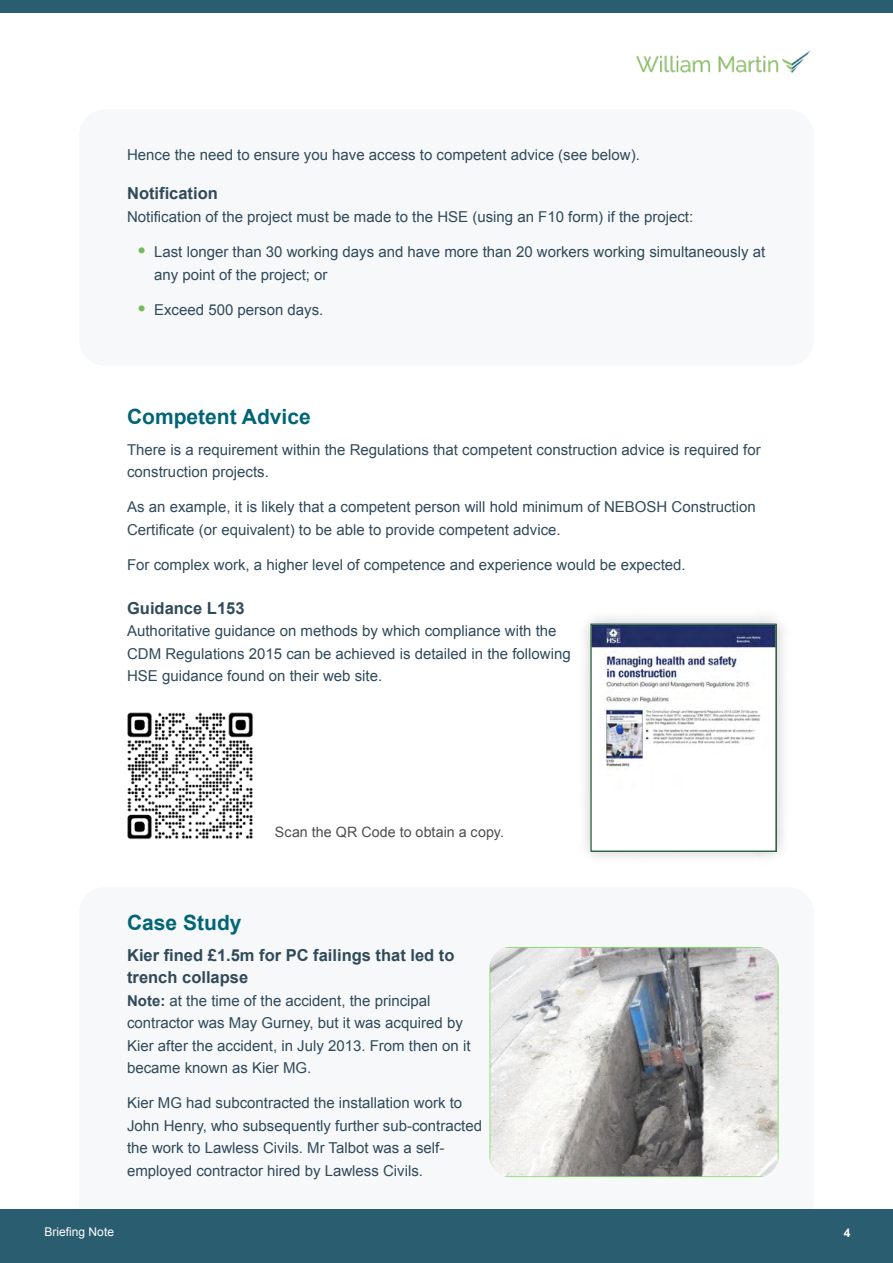
<style>
.page{position:relative;width:893px;height:1263px;background:#fff}
.page>*{position:absolute;margin:0;border:0;box-sizing:border-box;transform-origin:0 0}
.t1{font:700 21px "Arial";color:#026575}
.t2{font:700 16.5px/22.5px "Arial";color:#304a5a}
.t3{font:15px/22.5px "Arial";color:#304a5a}
.t4{font:14.25px "Arial";letter-spacing:.005em;color:#4d4d4f}
.t5{font:12px "Arial";color:#fff}
.t6{font:700 12px "Arial";color:#fff}
.s1{font-size:24px;color:#73bc5a}
.s2{font-weight:700}
</style>
<div class="page">
<div style="left:79px;top:887px;width:735px;height:348px;background:#f6f8f9;border-radius:26px"></div>
<div style="left:0;top:0;width:893px;height:12px;background:#2a5d6f"></div>
<div style="left:0;top:1210px;width:893px;height:53px;background:#2a5d6f"></div>
<img style="left:637px;top:50px;width:173px;height:23px">
<div style="left:79px;top:109px;width:735px;height:257px;background:#f6f8f9;border-radius:26px"></div>
<div style="left:577px;top:610px;width:213px;height:256px;background:#000;opacity:.23"></div>
<img style="left:593px;top:626px;width:181px;height:223px">
<div style="left:591px;top:624px;width:185px;height:228px;border:1px solid #304a5a"></div>
<img style="left:127px;top:712px;width:126px;height:128px">
<svg style="left:489px;top:947px;width:290px;height:230px"></svg>
<p class="t3" style="left:127px;top:143px;width:514px">Hence the need to ensure you have access to competent advice (see below).</p>
<p class="t2" style="left:127px;top:183px;width:92px">Notification</p>
<p class="t3" style="left:127px;top:205px;width:568px">Notification of the project must be made to the HSE (using an F10 form) if the project:</p>
<p class="t3" style="left:154px;top:241px;width:613px;text-indent:-16px"><span class="s1">•</span> Last longer than 30 working days and have more than 20 workers working simultaneously at any point of the project; or</p>
<p class="t3" style="left:138px;top:298px;width:187px"><span class="s1">•</span> Exceed 500 person days.</p>
<h1 class="t1" style="left:127px;top:402px;width:185px">Competent Advice</h1>
<p class="t3" style="left:127px;top:438px;width:635px">There is a requirement within the Regulations that competent construction advice is required for construction projects.</p>
<p class="t3" style="left:127px;top:496px;width:630px">As an example, it is likely that a competent person will hold minimum of NEBOSH Construction<br>Certificate (or equivalent) to be able to provide competent advice.</p>
<p class="t3" style="left:127px;top:554px;width:560px">For complex work, a higher level of competence and experience would be expected.</p>
<p class="t2" style="left:127px;top:597px;width:119px">Guidance L153</p>
<p class="t3" style="left:127px;top:620px;width:445px">Authoritative guidance on methods by which compliance with the<br>CDM Regulations 2015 can be achieved is detailed in the following<br>HSE guidance found on their web site.</p>
<p class="t4" style="left:275px;top:823px;width:231px">Scan the QR Code to obtain a copy.</p>
<h1 class="t1" style="left:127px;top:908px;width:116px">Case Study</h1>
<p class="t2" style="left:127px;top:944px;width:329px">Kier fined £1.5m for PC failings that led to trench collapse</p>
<p class="t3" style="left:127px;top:989px;width:345px"><span class="s2">Note:</span> at the time of the accident, the principal contractor was May Gurney, but it was acquired by Kier after the accident, in July 2013. From then on it became known as Kier MG.</p>
<p class="t3" style="left:127px;top:1092px;width:356px">Kier MG had subcontracted the installation work to John Henry, who subsequently further sub-contracted the work to Lawless Civils. Mr Talbot was a self&shy;employed contractor hired by Lawless Civils.</p>
<p class="t5" style="left:45px;top:1224px;width:71px">Briefing Note</p>
<p class="t6" style="left:844px;top:1225px;width:8px">4</p>
</div>
